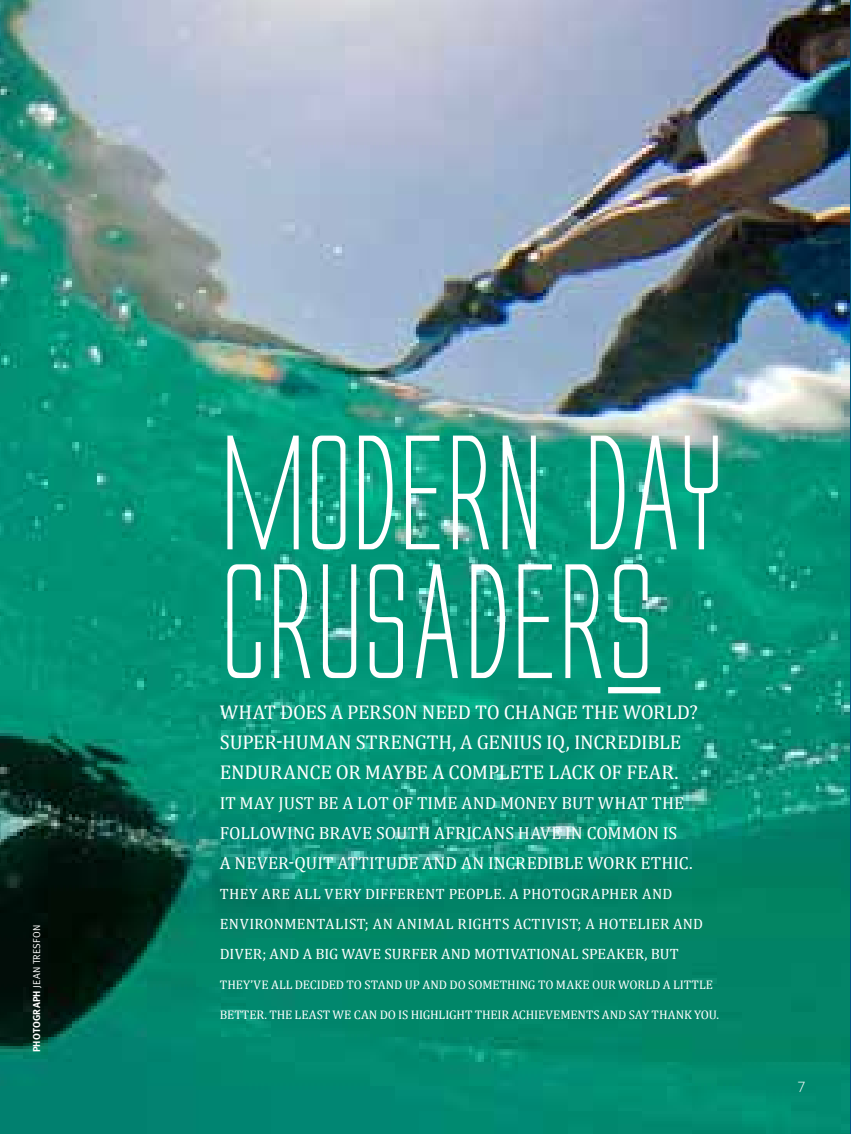
<style>
.page{position:relative;width:851px;height:1134px;background:#fff}
.page>*{position:absolute;margin:0;border:0;box-sizing:border-box;transform-origin:0 0}
.t1{font:151.25px/128.8px "Alien League II";letter-spacing:-.02em;color:#fff}
.t2{font:20px/30px "Cambria";letter-spacing:-.01em;color:#fff}
.t3{font:17.5px/30px "Cambria";color:#fff}
.t4{font:15px/30px "Cambria";letter-spacing:.02em;color:#fff}
.t5{font:15px/30px "Cambria";color:#fff}
.t6{font:300 15px "Gill Sans";color:#fff}
.t7{font:12.5px "Cambria";letter-spacing:-.005em;color:#fff}
.t8{font:10px "Meta Normal LF";letter-spacing:.025em;color:#fff}
.s1{font-family:"Meta Bold LF"}
</style>
<div class="page">
<img style="left:0;top:0;width:850px;height:1134px">
<div style="left:608px;top:687px;width:52px;height:6px;background:#fff"></div>
<p class="t8" style="left:31px;top:1052px;width:129px;rotate:-90deg"><span class="s1">photograph</span> jean tresfon</p>
<h1 class="t1" style="left:220px;top:429px;width:508px">MODERN DAY<br>CRUSADERS</h1>
<h2 class="t2" style="left:220px;top:697px;width:479px">WHAT DOES A PERSON NEED TO CHANGE THE WORLD?<br>SUPER-HUMAN STRENGTH, A GENIUS IQ, INCREDIBLE<br>ENDURANCE OR MAYBE A COMPLETE LACK OF FEAR.</h2>
<h3 class="t3" style="left:220px;top:788px;width:474px">IT MAY JUST BE A LOT OF TIME AND MONEY BUT WHAT THE<br>FOLLOWING BRAVE SOUTH AFRICANS HAVE IN COMMON IS<br>A NEVER-QUIT ATTITUDE AND AN INCREDIBLE WORK ETHIC.</h3>
<p class="t4" style="left:220px;top:879px;width:454px">THEY ARE ALL VERY DIFFERENT PEOPLE. A PHOTOGRAPHER AND<br>ENVIRONMENTALIST; AN ANIMAL RIGHTS ACTIVIST; A HOTELIER</p>
<p class="t5" style="left:220px;top:909px;width:484px;text-indent:453px">AND<br>DIVER; AND A BIG WAVE SURFER AND MOTIVATIONAL SPEAKER, BUT</p>
<p class="t7" style="left:220px;top:977px;width:494px">THEY’VE ALL DECIDED TO STAND UP AND DO SOMETHING TO MAKE OUR WORLD A LITTLE</p>
<p class="t7" style="left:220px;top:1007px;width:501px">BETTER. THE LEAST WE CAN DO IS HIGHLIGHT THEIR ACHIEVEMENTS AND SAY THANK YOU.</p>
<p class="t6" style="left:797px;top:1079px;width:9px">7</p>
</div>
